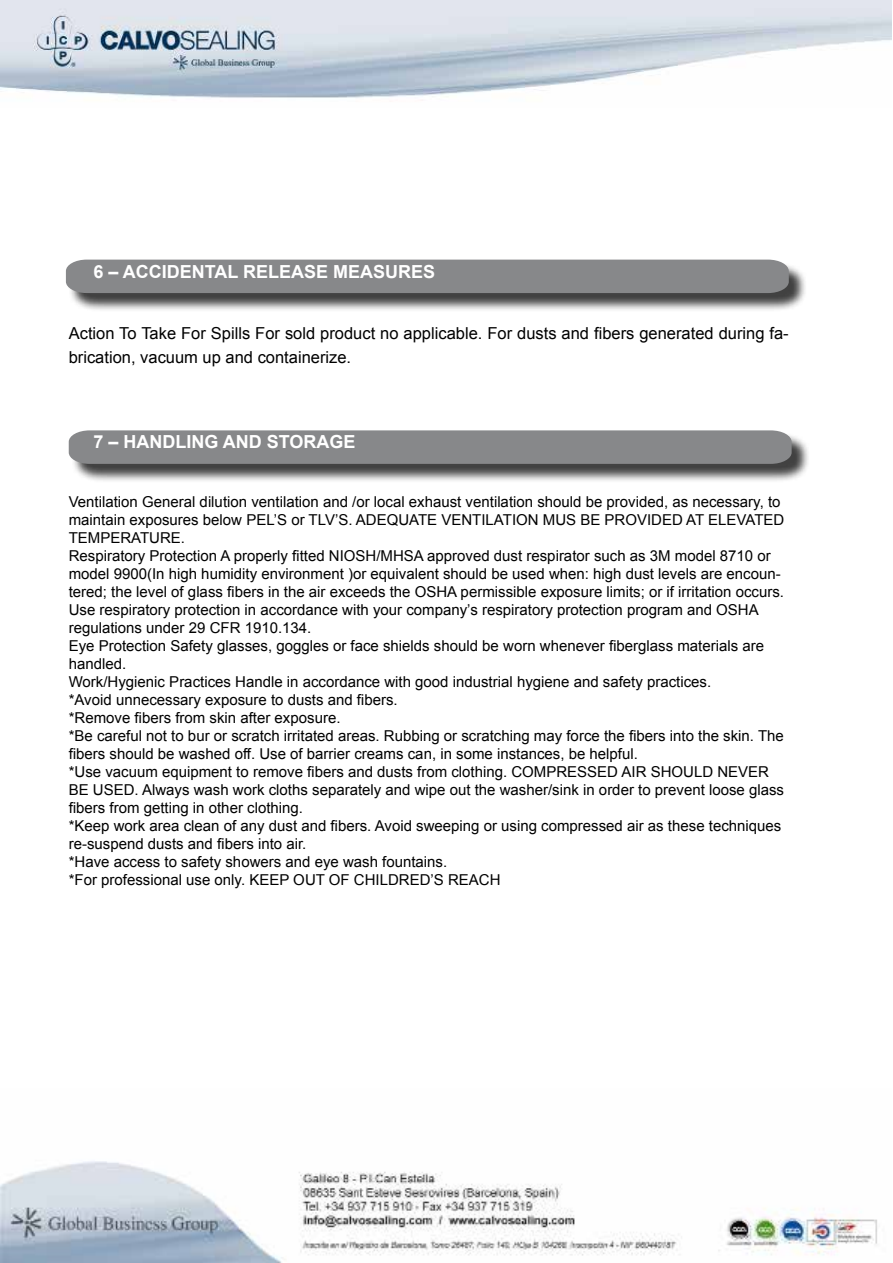
<style>
.page{position:relative;width:893px;height:1263px;background:#fff}
.page>*{position:absolute;margin:0;border:0;box-sizing:border-box;transform-origin:0 0}
.t1{font:700 18px "Arial";color:#fff}
.t2{font:16.5px/24px "Arial";color:#000}
.t3{font:15px/18px "Arial";color:#000}
</style>
<div class="page">
<img style="left:0;top:1161px;width:878px;height:102px">
<img style="left:0;top:0;width:892px;height:98px">
<div style="left:68px;top:262px;width:739px;height:50px;background:#000;opacity:.75"></div>
<div style="left:66px;top:260px;width:723px;height:33px;background:#87888a"></div>
<div style="left:71px;top:433px;width:739px;height:50px;background:#000;opacity:.75"></div>
<div style="left:69px;top:430px;width:723px;height:34px;background:#87888a"></div>
<p class="t1" style="left:94px;top:260px;width:343px">6 – ACCIDENTAL RELEASE MEASURES</p>
<p class="t2" style="left:69px;top:321px;width:722px">Action To Take For Spills For sold product no applicable. For dusts and fibers generated during fa&shy;brication, vacuum up and containerize.</p>
<p class="t1" style="left:94px;top:430px;width:264px">7 – HANDLING AND STORAGE</p>
<p class="t3" style="left:69px;top:493px;width:717px">Ventilation General dilution ventilation and /or local exhaust ventilation should be provided, as necessary, to maintain exposures below PEL’S or TLV’S. ADEQUATE VENTILATION MUS BE PROVIDED AT ELEVATED TEMPERATURE.<br>Respiratory Protection A properly fitted NIOSH/MHSA approved dust respirator such as 3M model 8710 or model 9900(In high humidity environment )or equivalent should be used when: high dust levels are encoun&shy;tered; the level of glass fibers in the air exceeds the OSHA permissible exposure limits; or if irritation occurs.<br>Use respiratory protection in accordance with your company’s respiratory protection program and OSHA regulations under 29 CFR 1910.134.<br>Eye Protection Safety glasses, goggles or face shields should be worn whenever fiberglass materials are handled.<br>Work/Hygienic Practices Handle in accordance with good industrial hygiene and safety practices.<br>*Avoid unnecessary exposure to dusts and fibers.<br>*Remove fibers from skin after exposure.<br>*Be careful not to bur or scratch irritated areas. Rubbing or scratching may force the fibers into the skin. The fibers should be washed off. Use of barrier creams can, in some instances, be helpful.<br>*Use vacuum equipment to remove fibers and dusts from clothing. COMPRESSED AIR SHOULD NEVER BE USED. Always wash work cloths separately and wipe out the washer/sink in order to prevent loose glass fibers from getting in other clothing.<br>*Keep work area clean of any dust and fibers. Avoid sweeping or using compressed air as these techniques re-suspend dusts and fibers into air.<br>*Have access to safety showers and eye wash fountains.<br>*For professional use only. KEEP OUT OF CHILDRED’S REACH</p>
</div>
